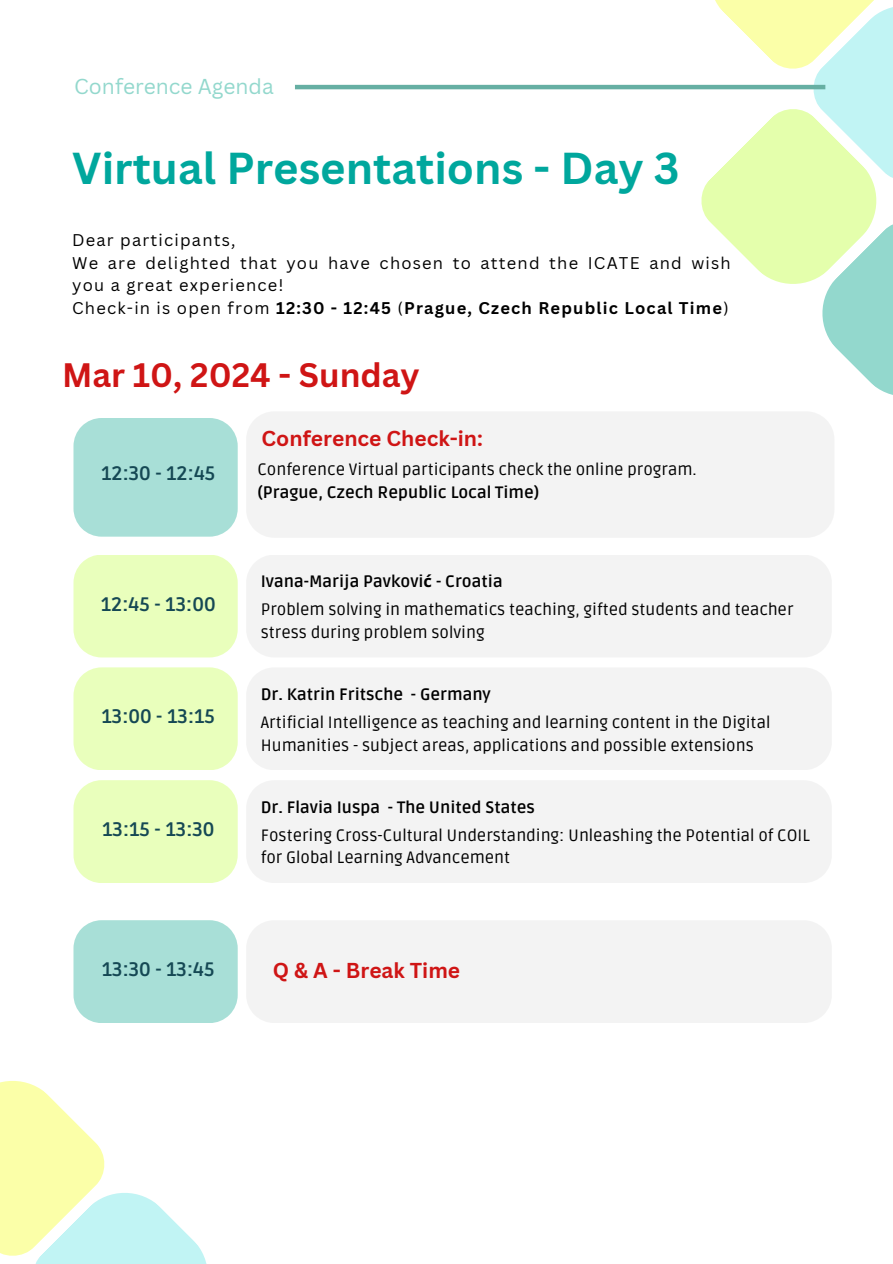
<style>
.page{position:relative;width:893px;height:1264px;background:#fff}
.page>*{position:absolute;margin:0;border:0;box-sizing:border-box;transform-origin:0 0}
.t1{font:700 43.5px "Canva Sans";color:#00a79d}
.t2{font:700 33px "Canva Sans";color:#cf1515}
.t3{font:700 21px "Canva Sans";color:#cf1515}
.t4{font:21px "Canva Sans";color:#93d8cd}
.t5{font:700 19.5px "Ruda";color:#154854}
.t6{font:16.5px/22.5px "Ruda";color:#000}
.t7{font:16.5px/22.5px "Canva Sans";letter-spacing:.075em;color:#000}
.t8{font:700 16.5px "Ruda";color:#000}
.s1{font-weight:700}
.s2{font-family:"Noto Sans"}
</style>
<div class="page">
<svg style="left:0;top:1081px;width:206px;height:182px"></svg>
<svg style="left:698px;top:0;width:194px;height:395px"></svg>
<hr style="left:295px;top:85px;width:530px;height:4px;background:#66afa3">
<div style="left:73px;top:555px;width:165px;height:102px;background:#e9ffbc"></div>
<div style="left:247px;top:555px;width:584px;height:102px;background:#f3f3f3"></div>
<div style="left:73px;top:667px;width:165px;height:103px;background:#e9ffbc"></div>
<div style="left:247px;top:668px;width:584px;height:102px;background:#f3f3f3"></div>
<div style="left:73px;top:780px;width:165px;height:103px;background:#e9ffbc"></div>
<div style="left:247px;top:781px;width:584px;height:102px;background:#f3f3f3"></div>
<div style="left:73px;top:920px;width:165px;height:103px;background:#a8dfd7"></div>
<div style="left:247px;top:921px;width:584px;height:102px;background:#f3f3f3"></div>
<div style="left:73px;top:418px;width:164px;height:118px;background:#a8dfd7"></div>
<div style="left:247px;top:412px;width:587px;height:125px;background:#f3f3f3"></div>
<p class="t4" style="left:74px;top:71px;width:201px">Conference Agenda</p>
<h1 class="t1" style="left:72px;top:137px;width:609px">Virtual Presentations - Day 3</h1>
<p class="t7" style="left:72px;top:229px;width:660px">Dear participants,<br>We are delighted that you have chosen to attend the ICATE and wish you a great experience!<br>Check-in is open from <span class="s1">12:30 - 12:45</span> (<span class="s1">Prague, Czech Republic Local Time</span>)</p>
<h2 class="t2" style="left:62px;top:351px;width:359px">Mar 10, 2024 - Sunday</h2>
<p class="t3" style="left:261px;top:424px;width:223px">Conference Check-in:</p>
<p class="t5" style="left:101px;top:461px;width:116px">12:30 - 12:45</p>
<p class="t6" style="left:257px;top:459px;width:441px">Conference Virtual participants check the online program.</p>
<p class="t8" style="left:257px;top:482px;width:283px">(Prague, Czech Republic Local Time)</p>
<p class="t8" style="left:261px;top:572px;width:243px">Ivana-Marija Pavkovi<span class="s2">ć</span> - Croatia</p>
<p class="t5" style="left:101px;top:592px;width:116px">12:45 - 13:00</p>
<p class="t6" style="left:261px;top:599px;width:534px">Problem solving in mathematics teaching, gifted students and teacher stress during problem solving</p>
<p class="t8" style="left:261px;top:685px;width:231px">Dr. Katrin Fritsche - Germany</p>
<p class="t5" style="left:101px;top:705px;width:115px">13:00 - 13:15</p>
<p class="t6" style="left:261px;top:711px;width:511px">Artificial Intelligence as teaching and learning content in the Digital<br>Humanities - subject areas, applications and possible extensions</p>
<p class="t8" style="left:261px;top:797px;width:275px">Dr. Flavia Iuspa - The United States</p>
<p class="t5" style="left:102px;top:818px;width:114px">13:15 - 13:30</p>
<p class="t6" style="left:261px;top:824px;width:550px">Fostering Cross-Cultural Understanding: Unleashing the Potential of COIL for Global Learning Advancement</p>
<p class="t5" style="left:102px;top:958px;width:114px">13:30 - 13:45</p>
<p class="t3" style="left:273px;top:955px;width:189px">Q &amp; A - Break Time</p>
</div>
